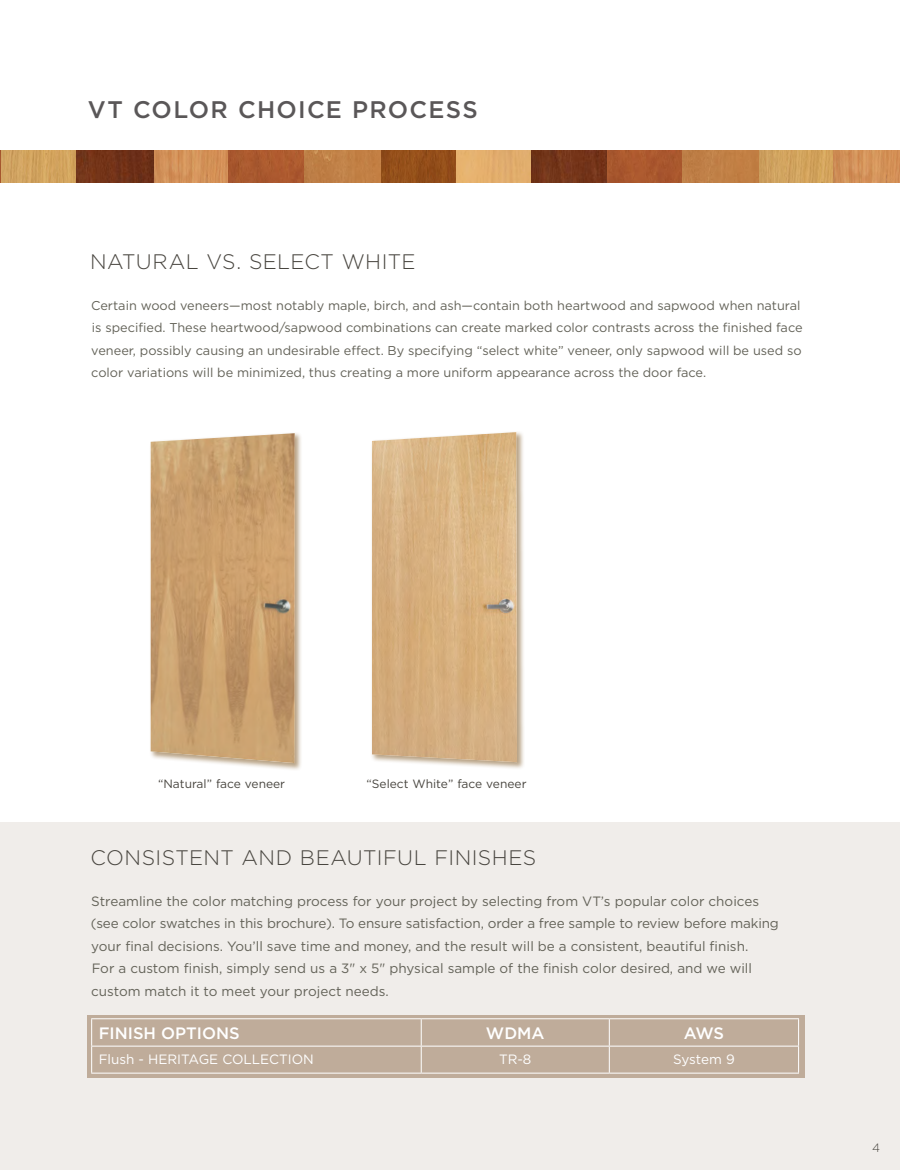
<style>
.page{position:relative;width:900px;height:1170px;background:#fff}
.page>*{position:absolute;margin:0;border:0;box-sizing:border-box;transform-origin:0 0}
.t1{font:500 24px "Gotham";letter-spacing:.05em;color:#5a5758}
.t2{font:300 21px "Gotham";letter-spacing:.02em;color:#48453f}
.t3{font:500 16.5px "Gotham";color:#fff}
.t4{font:13.5px/22.5px "Gotham";color:#636258}
.t5{font:13.5px "Gotham";color:#fff}
.t6{font:12.75px/22.5px "Gotham";color:#636258}
.t7{font:12px "Gotham";color:#48453f}
.t8{font:300 12px "Gotham";color:#48453f}
</style>
<div class="page">
<div style="left:0;top:822px;width:900px;height:348px;background:#f0edea"></div>
<div style="left:607px;top:151px;width:76px;height:32px;background:#aa582e"></div>
<div style="left:456px;top:151px;width:75px;height:32px;background:#e3af6e"></div>
<div style="left:1px;top:151px;width:76px;height:32px;background:#d2a45f"></div>
<div style="left:758px;top:151px;width:76px;height:32px;background:#d1a35d"></div>
<div style="left:153px;top:151px;width:76px;height:32px;background:#d39158"></div>
<svg style="left:834px;top:151px;width:66px;height:32px;background:#d29158"></svg>
<div style="left:77px;top:151px;width:76px;height:32px;background:#713218"></div>
<div style="left:531px;top:151px;width:76px;height:32px;background:#733419"></div>
<div style="left:380px;top:151px;width:76px;height:32px;background:#924e19"></div>
<div style="left:229px;top:151px;width:76px;height:32px;background:#ab592e"></div>
<div style="left:305px;top:151px;width:75px;height:32px;background:#c18045"></div>
<div style="left:683px;top:151px;width:75px;height:32px;background:#c07f45"></div>
<div style="left:87px;top:1015px;width:717px;height:62px;background:#bfac9a"></div>
<hr style="left:91px;top:1018px;width:330px;height:1px;background:#fff">
<hr style="left:421px;top:1018px;width:188px;height:1px;background:#fff">
<hr style="left:609px;top:1018px;width:190px;height:1px;background:#fff">
<hr style="left:91px;top:1046px;width:330px;height:1px;background:#fff">
<svg style="left:91px;top:1019px;width:1px;height:54px"></svg>
<hr style="left:421px;top:1046px;width:188px;height:1px;background:#fff">
<svg style="left:421px;top:1019px;width:1px;height:54px"></svg>
<hr style="left:609px;top:1046px;width:190px;height:1px;background:#fff">
<svg style="left:609px;top:1019px;width:1px;height:54px"></svg>
<svg style="left:798px;top:1019px;width:1px;height:54px"></svg>
<hr style="left:91px;top:1073px;width:330px;height:1px;background:#fff">
<hr style="left:421px;top:1073px;width:188px;height:1px;background:#fff">
<hr style="left:609px;top:1073px;width:190px;height:1px;background:#fff">
<div style="left:149px;top:432px;width:153px;height:339px;background:#896534;opacity:.6"></div>
<img style="left:151px;top:433px;width:144px;height:330px">
<div style="left:370px;top:431px;width:155px;height:339px;background:#896534;opacity:.6"></div>
<img style="left:372px;top:432px;width:145px;height:330px">
<h1 class="t1" style="left:88px;top:94px;width:392px">VT COLOR CHOICE PROCESS</h1>
<h2 class="t2" style="left:90px;top:249px;width:327px">NATURAL VS. SELECT WHITE</h2>
<p class="t6" style="left:91px;top:294px;width:713px">Certain wood veneers—most notably maple, birch, and ash—contain both heartwood and sapwood when natural is specified. These heartwood/sapwood combinations can create marked color contrasts across the finished face veneer, possibly causing an undesirable effect. By specifying “select white” veneer, only sapwood will be used so color variations will be minimized, thus creating a more uniform appearance across the door face.</p>
<p class="t7" style="left:158px;top:776px;width:129px">“Natural” face veneer</p>
<p class="t7" style="left:367px;top:776px;width:161px">“Select White” face veneer</p>
<h2 class="t2" style="left:91px;top:844px;width:447px">CONSISTENT AND BEAUTIFUL FINISHES</h2>
<p class="t4" style="left:91px;top:889px;width:690px">Streamline the color matching process for your project by selecting from VT’s popular color choices (see color swatches in this brochure). To ensure satisfaction, order a free sample to review before making your final decisions. You’ll save time and money, and the result will be a consistent, beautiful finish.<br>For a custom finish, simply send us a 3" x 5" physical sample of the finish color desired, and we will custom match it to meet your project needs.</p>
<p class="t3" style="left:99px;top:1022px;width:142px">FINISH OPTIONS</p>
<p class="t3" style="left:486px;top:1022px;width:60px">WDMA</p>
<p class="t3" style="left:684px;top:1022px;width:42px">AWS</p>
<p class="t5" style="left:99px;top:1051px;width:217px">Flush - HERITAGE COLLECTION</p>
<p class="t5" style="left:499px;top:1051px;width:34px">TR-8</p>
<p class="t5" style="left:673px;top:1051px;width:63px">System 9</p>
<p class="t8" style="left:872px;top:1140px;width:9px">4</p>
</div>
